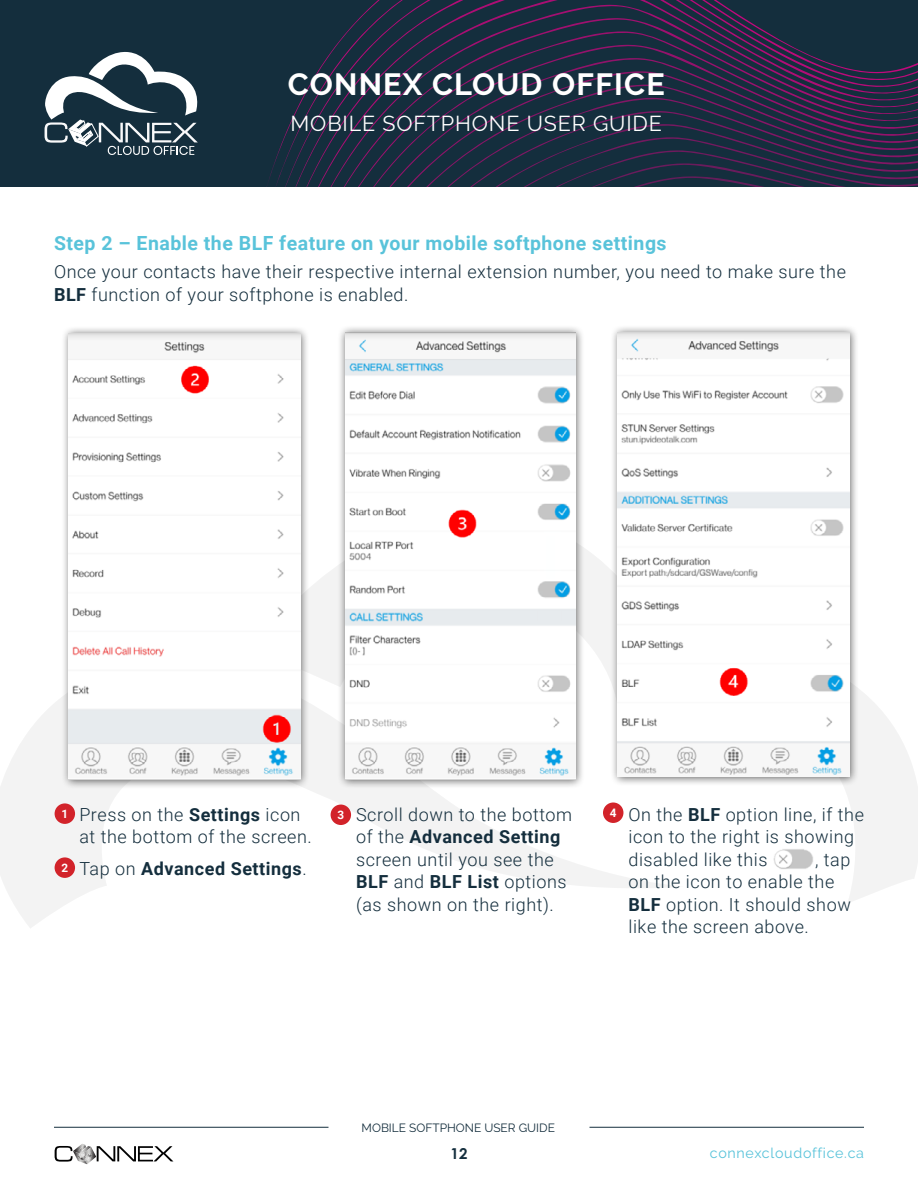
<style>
.page{position:relative;width:918px;height:1188px;background:#fff}
.page>*{position:absolute;margin:0;border:0;box-sizing:border-box;transform-origin:0 0}
.t1{font:700 30.6px "Raleway";letter-spacing:.04em;color:#fff}
.t2{font:21.52px "Raleway";letter-spacing:.04em;color:#fff}
.t3{font:700 19.5px "Roboto";letter-spacing:.025em;color:#59c3da}
.t4{font:300 18px/22.5px "Roboto";letter-spacing:.03em;color:#142e3d}
.t5{font:700 18px "Roboto";letter-spacing:.03em;color:#142e3d}
.t6{font:700 15px "Century Gothic";color:#142e3d}
.t7{font:14.25px "Raleway";letter-spacing:.05em;color:#59c3da}
.t8{font:11.93px "Raleway";color:#142e3d}
.t9{font:700 11.7px "Roboto";color:#fff}
.s1{font-weight:700}
.s2{font-weight:300}
</style>
<div class="page">
<svg style="left:310px;top:549px;width:608px;height:354px"></svg>
<svg style="left:0;top:655px;width:684px;height:273px"></svg>
<svg style="left:0;top:0;width:918px;height:187px;background:#1f2b41"></svg>
<svg style="left:45px;top:51px;width:158px;height:104px"></svg>
<div style="left:61px;top:326px;width:249px;height:463px;background:#000;opacity:.6"></div>
<img style="left:69px;top:333px;width:231px;height:447px">
<div style="left:337px;top:325px;width:248px;height:464px;background:#000;opacity:.6"></div>
<img style="left:345px;top:333px;width:231px;height:447px">
<div style="left:610px;top:325px;width:249px;height:461px;background:#000;opacity:.6"></div>
<img style="left:618px;top:333px;width:231px;height:444px">
<div style="left:55px;top:803px;width:20px;height:21px;background:#d2232a;border-radius:50%"></div>
<div style="left:55px;top:857px;width:20px;height:21px;background:#d2232a;border-radius:50%"></div>
<div style="left:331px;top:805px;width:20px;height:20px;background:#d2232a;border-radius:50%"></div>
<div style="left:603px;top:802px;width:20px;height:21px;background:#d2232a;border-radius:50%"></div>
<img style="left:773px;top:848px;width:40px;height:22px">
<hr style="left:54px;top:1127px;width:274px;height:1px;background:#142e3d">
<hr style="left:590px;top:1127px;width:274px;height:1px;background:#142e3d">
<svg style="left:55px;top:1144px;width:118px;height:20px"></svg>
<h1 class="t1" style="left:288px;top:67px;width:378px">CONNEX CLOUD OFFICE</h1>
<p class="t2" style="left:291px;top:111px;width:373px">MOBILE SOFTPHONE USER GUIDE</p>
<p class="t3" style="left:54px;top:229px;width:614px">Step 2 – Enable the BLF feature on your mobile softphone settings</p>
<p class="t4" style="left:54px;top:260px;width:793px">Once your contacts have their respective internal extension number, you need to make sure the<br><span class="s1">BLF</span> function of your softphone is enabled.</p>
<p class="t9" style="left:61px;top:806px;width:8px">1</p>
<p class="t9" style="left:61px;top:860px;width:8px">2</p>
<p class="t4" style="left:79px;top:802px;width:234px">Press on the <span class="s1">Settings</span> icon at the bottom of the screen.</p>
<p class="t5" style="left:79px;top:856px;width:229px"><span class="s2">Tap on</span> Advanced Settings<span class="s2">.</span></p>
<p class="t4" style="left:356px;top:802px;width:218px">Scroll down to the bottom of the <span class="s1">Advanced Setting </span>screen until you see the<br><span class="s1">BLF</span> and <span class="s1">BLF List</span> options (as shown on the right).</p>
<p class="t4" style="left:629px;top:802px;width:237px">On the <span class="s1">BLF</span> option line, if the icon to the right is showing disabled like this</p>
<p class="t9" style="left:337px;top:807px;width:8px">3</p>
<p class="t9" style="left:610px;top:805px;width:8px">4</p>
<p class="t4" style="left:629px;top:847px;width:224px;text-indent:187px">, tap on the icon to enable the<br><span class="s1">BLF</span> option. It should show like the screen above.</p>
<p class="t8" style="left:362px;top:1121px;width:195px">MOBILE SOFTPHONE USER GUIDE</p>
<p class="t6" style="left:450px;top:1142px;width:19px">12</p>
<p class="t7" style="left:710px;top:1144px;width:156px">connexcloudoffice.ca</p>
</div>
